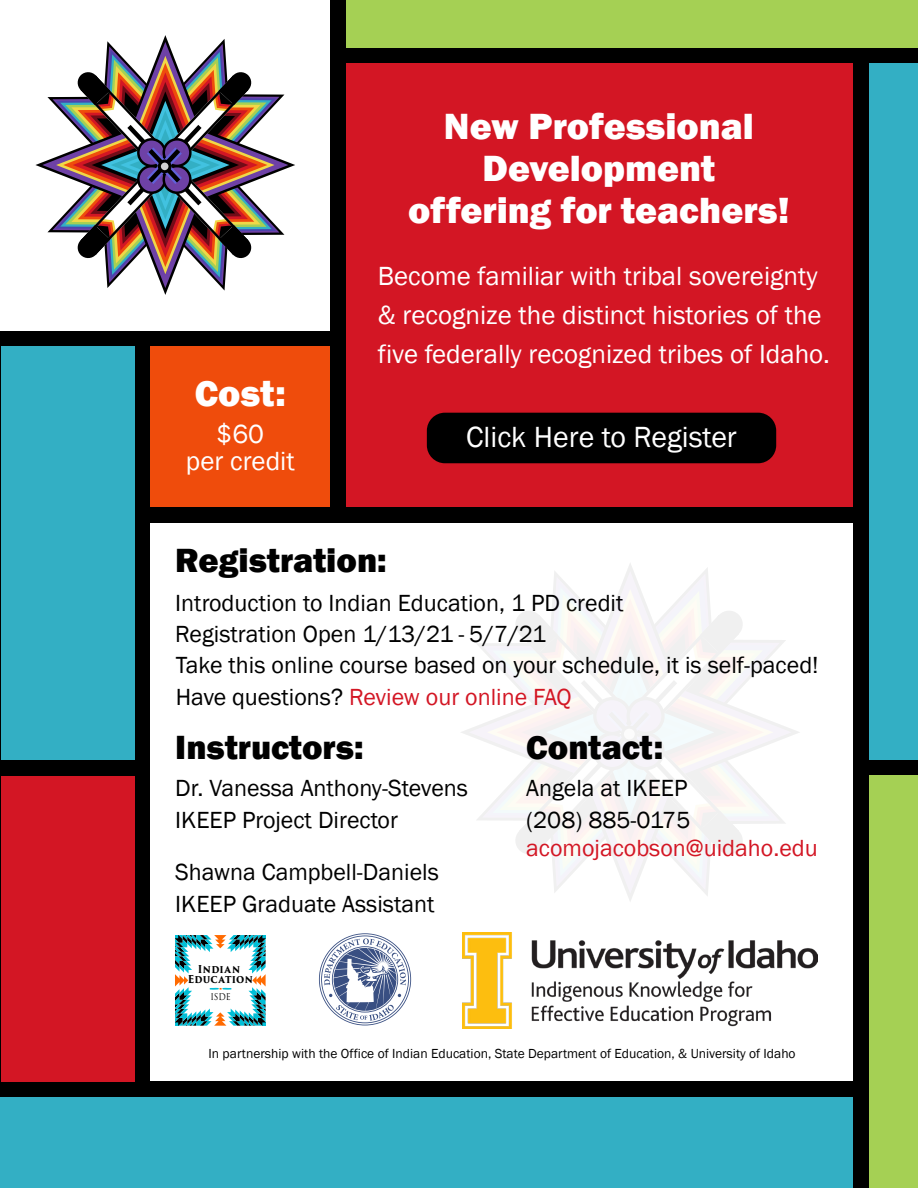
<style>
.page{position:relative;width:918px;height:1188px;background:#000}
.page>*{position:absolute;margin:0;border:0;box-sizing:border-box;transform-origin:0 0}
.t1{font:800 37.5px/42px "Franklin Gothic";color:#fff;text-align:center}
.t2{font:800 34.5px "Franklin Gothic";color:#000}
.t3{font:30px "Franklin Gothic";color:#fff}
.t4{font:27px/27px "Franklin Gothic";color:#fff;text-align:center}
.t5{font:24px/31.5px "Franklin Gothic";color:#000}
.t6{font:24px "Franklin Gothic";color:#d31624}
.t7{font:13.5px "Franklin Gothic";color:#000}
.t8{font:700 10.65px/10.6px "Trajan Pro 3";letter-spacing:.015em;color:#000;text-align:center;scale:.9 1}
.t9{font:9px "Trajan Pro 3";color:#000;scale:.9 1}
.s1{color:#d31624}
</style>
<div class="page">
<div style="left:346px;top:64px;width:507px;height:443px;background:#d31624"></div>
<div style="left:151px;top:523px;width:702px;height:558px;background:#fff"></div>
<div style="left:1px;top:776px;width:133px;height:305px;background:#d31624"></div>
<div style="left:1px;top:346px;width:133px;height:414px;background:#33afc4"></div>
<div style="left:870px;top:64px;width:48px;height:696px;background:#33afc4"></div>
<div style="left:870px;top:776px;width:48px;height:412px;background:#a5d054"></div>
<div style="left:346px;top:0;width:572px;height:47px;background:#a5d054"></div>
<div style="left:1px;top:0;width:329px;height:330px;background:#fff"></div>
<svg style="left:47px;top:39px;width:237px;height:252px"></svg>
<div style="left:159px;top:161px;width:11px;height:11px;background:#d1d1d1;border-radius:50%"></div>
<div style="left:158px;top:160px;width:13px;height:13px;border:3px solid #000;border-radius:50%"></div>
<div style="left:151px;top:346px;width:179px;height:161px;background:#ef4c0c"></div>
<div style="left:427px;top:413px;width:349px;height:50px;background:#000;border-radius:18px"></div>
<svg style="left:476px;top:567px;width:310px;height:330px"></svg>
<div style="left:622px;top:727px;width:14px;height:14px;background:#fcfcfc;border-radius:50%"></div>
<div style="left:621px;top:726px;width:17px;height:17px;border:3px solid #000;border-radius:50%"></div>
<img style="left:463px;top:932px;width:354px;height:97px">
<svg style="left:319px;top:933px;width:92px;height:92px"></svg>
<svg style="left:175px;top:935px;width:91px;height:91px"></svg>
<div style="left:1px;top:1097px;width:852px;height:91px;background:#33afc4"></div>
<p class="t1" style="left:408px;top:105px;width:383px">New Professional<br>Development offering for teachers!</p>
<p class="t4" style="left:378px;top:263px;width:441px">Become familiar with tribal sovereignty</p>
<p class="t1" style="left:195px;top:372px;width:93px">Cost:</p>
<p class="t4" style="left:186px;top:421px;width:110px">$60<br>per credit</p>
<p class="t4" style="left:378px;top:296px;width:454px;line-height:39px;text-align:left">&amp; recognize the distinct histories of the five federally recognized tribes of Idaho.</p>
<p class="t3" style="left:466px;top:418px;width:272px">Click Here to Register</p>
<p class="t2" style="left:175px;top:538px;width:213px">Registration:</p>
<p class="t5" style="left:175px;top:588px;width:450px">Introduction to Indian Education, 1 PD credit<br>Registration Open 1/13/21 - 5/7/21</p>
<p class="t5" style="left:176px;top:650px;width:644px">Take this online course based on your schedule, it is self-paced!<br>Have questions? <span class="s1">Review our online FAQ</span></p>
<p class="t2" style="left:175px;top:725px;width:190px">Instructors:</p>
<p class="t5" style="left:175px;top:773px;width:294px">Dr. Vanessa Anthony-Stevens<br>IKEEP Project Director</p>
<p class="t5" style="left:175px;top:857px;width:265px">Shawna Campbell-Daniels<br>IKEEP Graduate Assistant</p>
<p class="t8" style="left:188px;top:964px;width:74px">Indian<br>Education</p>
<p class="t9" style="left:210px;top:991px;width:24px">ISDE</p>
<p class="t2" style="left:526px;top:725px;width:139px">Contact:</p>
<p class="t5" style="left:526px;top:773px;width:166px">Angela at IKEEP (208) 885-0175</p>
<p class="t6" style="left:526px;top:833px;width:293px">acomojacobson@uidaho.edu</p>
<p class="t7" style="left:209px;top:1045px;width:589px">In partnership with the Office of Indian Education, State Department of Education, &amp; University of Idaho</p>
</div>
